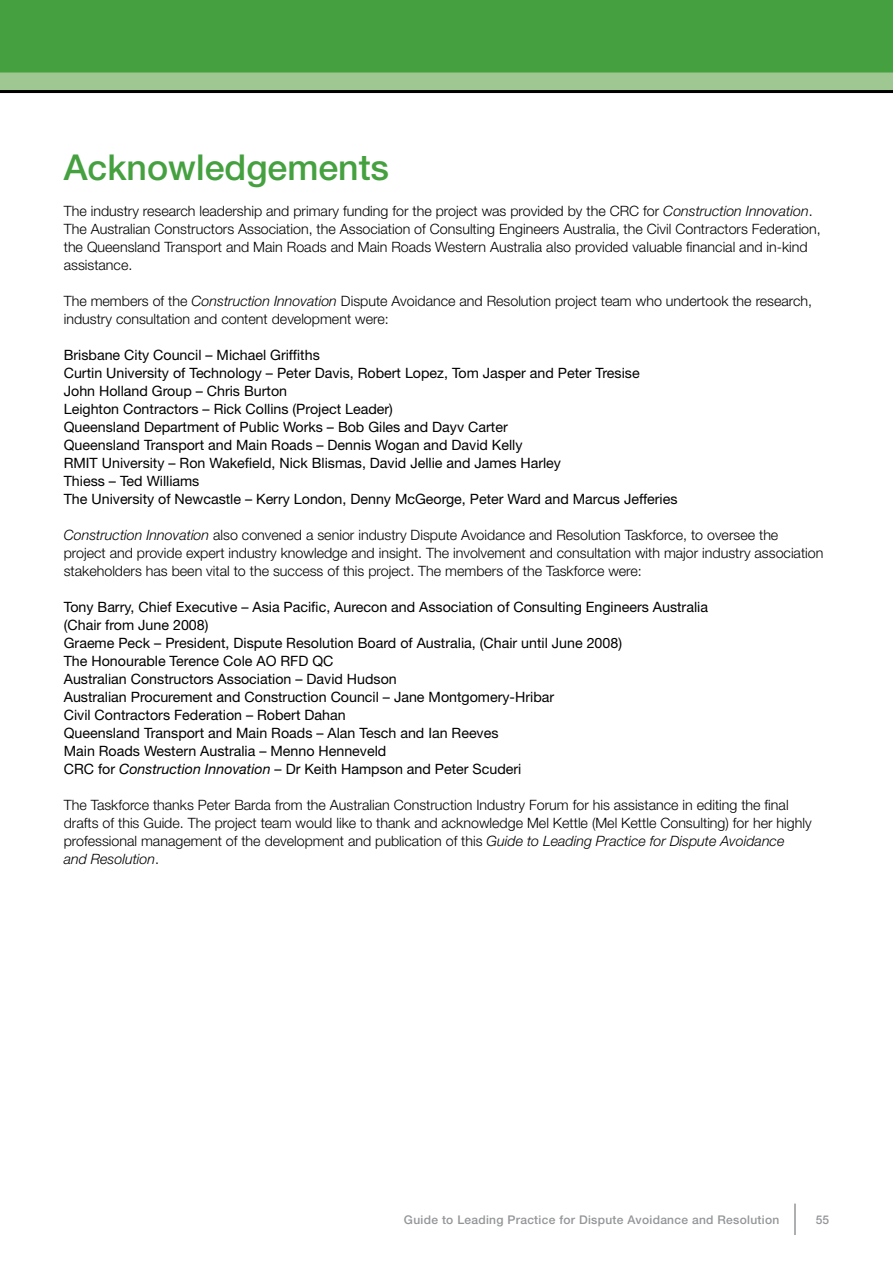
<style>
.page{position:relative;width:893px;height:1263px;background:#fff}
.page>*{position:absolute;margin:0;border:0;box-sizing:border-box;transform-origin:0 0}
.t1{font:500 35.7px "Helvetica Neue LT Std";color:#45a13f}
.t2{font:300 14.25px/18px "Helvetica Neue LT Std";color:#000}
.t3{font:14.25px/18px "Helvetica Neue LT Std";color:#000}
.t4{font:500 12px "Helvetica Neue LT Std";letter-spacing:.025em;color:#939598}
.s1{font-style:italic}
</style>
<div class="page">
<div style="left:0;top:0;width:893px;height:73px;background:#45a13f"></div>
<div style="left:0;top:73px;width:893px;height:18px;background:#9ec791"></div>
<hr style="left:794px;top:1203px;width:2px;height:32px;background:#939598">
<hr style="left:0;top:90px;width:893px;height:3px;background:#000">
<h1 class="t1" style="left:64px;top:146px;width:327px">Acknowledgements</h1>
<p class="t2" style="left:64px;top:202px;width:758px">The industry research leadership and primary funding for the project was provided by the CRC for <span class="s1">Construction Innovation</span>.<br>The Australian Constructors Association, the Association of Consulting Engineers Australia, the Civil Contractors Federation, the Queensland Transport and Main Roads and Main Roads Western Australia also provided valuable financial and in-kind assistance.</p>
<p class="t2" style="left:64px;top:292px;width:750px">The members of the <span class="s1">Construction Innovation</span> Dispute Avoidance and Resolution project team who undertook the research, industry consultation and content development were:</p>
<p class="t3" style="left:64px;top:346px;width:615px">Brisbane City Council – Michael Griffiths<br>Curtin University of Technology – Peter Davis, Robert Lopez, Tom Jasper and Peter Tresise<br>John Holland Group – Chris Burton<br>Leighton Contractors – Rick Collins (Project Leader)<br>Queensland Department of Public Works – Bob Giles and Dayv Carter<br>Queensland Transport and Main Roads – Dennis Wogan and David Kelly<br>RMIT University – Ron Wakefield, Nick Blismas, David Jellie and James Harley<br>Thiess – Ted Williams<br>The University of Newcastle – Kerry London, Denny McGeorge, Peter Ward and Marcus Jefferies</p>
<p class="t2" style="left:64px;top:526px;width:761px"><span class="s1">Construction Innovation</span> also convened a senior industry Dispute Avoidance and Resolution Taskforce, to oversee the project and provide expert industry knowledge and insight. The involvement and consultation with major industry association stakeholders has been vital to the success of this project. The members of the Taskforce were:</p>
<p class="t3" style="left:64px;top:598px;width:646px">Tony Barry, Chief Executive – Asia Pacific, Aurecon and Association of Consulting Engineers Australia (Chair from June 2008)<br>Graeme Peck – President, Dispute Resolution Board of Australia, (Chair until June 2008)<br>The Honourable Terence Cole AO RFD QC<br>Australian Constructors Association – David Hudson<br>Australian Procurement and Construction Council – Jane Montgomery-Hribar<br>Civil Contractors Federation – Robert Dahan<br>Queensland Transport and Main Roads – Alan Tesch and Ian Reeves<br>Main Roads Western Australia – Menno Henneveld<br>CRC for <span class="s1">Construction Innovation</span> – Dr Keith Hampson and Peter Scuderi</p>
<p class="t2" style="left:64px;top:796px;width:749px">The Taskforce thanks Peter Barda from the Australian Construction Industry Forum for his assistance in editing the final drafts of this Guide. The project team would like to thank and acknowledge Mel Kettle (Mel Kettle Consulting) for her highly professional management of the development and publication of this <span class="s1">Guide to Leading Practice for Dispute Avoidance<br>and Resolution</span>.</p>
<p class="t4" style="left:404px;top:1213px;width:377px">Guide to Leading Practice for Dispute Avoidance and Resolution</p>
<p class="t4" style="left:816px;top:1213px;width:15px">55</p>
</div>
